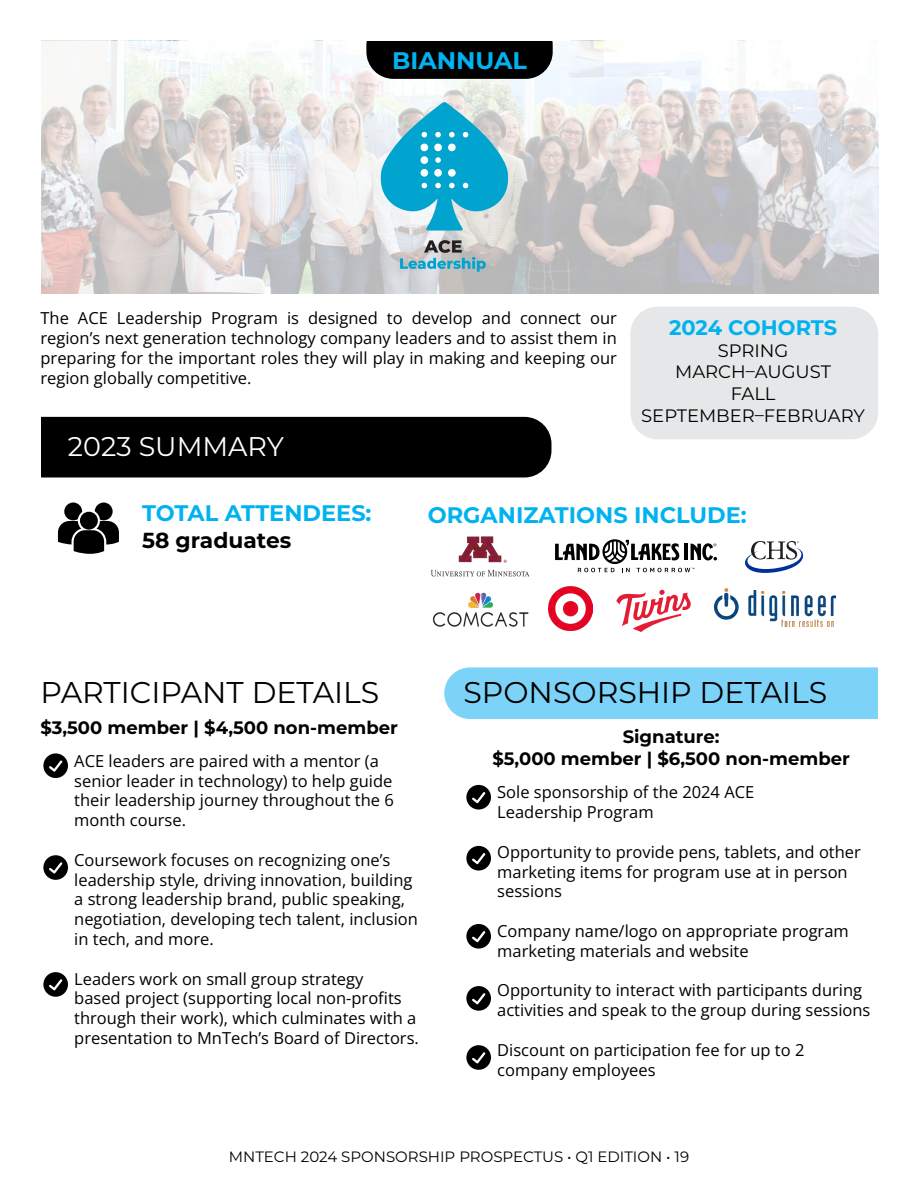
<style>
.page{position:relative;width:918px;height:1188px;background:#fff}
.page>*{position:absolute;margin:0;border:0;box-sizing:border-box;transform-origin:0 0}
.t1{font:30px "Montserrat";color:#000}
.t2{font:27px "Montserrat";color:#fff}
.t3{font:700 24px "Montserrat";color:#00b3f0}
.t4{font:700 22.5px "Montserrat";color:#00b3f0}
.t5{font:700 21.75px "Montserrat";color:#000}
.t6{font:700 21px "Montserrat";letter-spacing:-.005em;color:#00b3f0}
.t7{font:700 18px/21.6px "Montserrat";color:#000;text-align:center}
.t8{font:18px/21.6px "Montserrat";color:#000;text-align:center}
.t9{font:16.5px/19.8px "Open Sans";color:#000}
.t10{font:15px "Montserrat";color:#000}
</style>
<div class="page">
<div style="left:444px;top:667px;width:466px;height:52px;background:#7cd3f7;border-radius:26px"></div>
<svg style="left:41px;top:41px;width:838px;height:253px"></svg>
<div style="left:366px;top:18px;width:187px;height:61px;background:#000;border-radius:27px"></div>
<div style="left:350px;top:3px;width:220px;height:38px;background:#fff"></div>
<div style="left:630px;top:307px;width:248px;height:132px;background:#e6e7e8;border-radius:27px"></div>
<div style="left:12px;top:417px;width:539px;height:60px;background:#000;border-radius:27px"></div>
<div style="left:0;top:402px;width:41px;height:91px;background:#fff"></div>
<div style="left:879px;top:650px;width:39px;height:91px;background:#fff"></div>
<div style="left:43px;top:753px;width:25px;height:25px;background:#000;border-radius:50%"></div>
<svg style="left:49px;top:760px;width:13px;height:12px"></svg>
<div style="left:466px;top:785px;width:25px;height:25px;background:#000;border-radius:50%"></div>
<svg style="left:472px;top:792px;width:13px;height:11px"></svg>
<div style="left:43px;top:855px;width:25px;height:25px;background:#000;border-radius:50%"></div>
<svg style="left:49px;top:862px;width:13px;height:11px"></svg>
<div style="left:466px;top:846px;width:25px;height:25px;background:#000;border-radius:50%"></div>
<svg style="left:472px;top:853px;width:13px;height:11px"></svg>
<div style="left:43px;top:972px;width:25px;height:25px;background:#000;border-radius:50%"></div>
<svg style="left:49px;top:979px;width:13px;height:11px"></svg>
<div style="left:466px;top:924px;width:25px;height:25px;background:#000;border-radius:50%"></div>
<svg style="left:472px;top:931px;width:13px;height:11px"></svg>
<div style="left:466px;top:986px;width:25px;height:25px;background:#000;border-radius:50%"></div>
<svg style="left:472px;top:993px;width:13px;height:11px"></svg>
<div style="left:466px;top:1045px;width:25px;height:25px;background:#000;border-radius:50%"></div>
<svg style="left:472px;top:1052px;width:13px;height:11px"></svg>
<svg style="left:400px;top:239px;width:86px;height:33px;background:#9cb5bc"></svg>
<svg style="left:381px;top:102px;width:127px;height:129px;background:#5cbed7"></svg>
<svg style="left:745px;top:541px;width:58px;height:32px"></svg>
<img style="left:714px;top:588px;width:121px;height:38px">
<svg style="left:555px;top:539px;width:162px;height:33px"></svg>
<svg style="left:616px;top:590px;width:75px;height:42px"></svg>
<img style="left:548px;top:586px;width:44px;height:45px">
<img style="left:431px;top:536px;width:99px;height:41px">
<img style="left:432px;top:592px;width:97px;height:35px">
<svg style="left:58px;top:503px;width:61px;height:51px"></svg>
<h3 class="t3" style="left:392px;top:43px;width:136px">BIANNUAL</h3>
<p class="t9" style="left:40px;top:308px;width:578px;text-align:justify">The ACE Leadership Program is designed to develop and connect our region’s next generation technology company leaders and to assist them in preparing for the important roles they will play in making and keeping our region globally competitive.</p>
<h2 class="t2" style="left:68px;top:428px;width:217px">2023 SUMMARY</h2>
<p class="t6" style="left:669px;top:313px;width:170px">2024 COHORTS</p>
<p class="t8" style="left:641px;top:339px;width:225px">SPRING<br>MARCH–AUGUST<br>FALL<br>SEPTEMBER–FEBRUARY</p>
<h3 class="t4" style="left:142px;top:497px;width:231px">TOTAL ATTENDEES:</h3>
<h3 class="t5" style="left:142px;top:524px;width:151px">58 graduates</h3>
<h3 class="t4" style="left:428px;top:498px;width:321px">ORGANIZATIONS INCLUDE:</h3>
<h1 class="t1" style="left:40px;top:672px;width:340px">PARTICIPANT DETAILS</h1>
<h1 class="t1" style="left:464px;top:672px;width:365px">SPONSORSHIP DETAILS</h1>
<p class="t7" style="left:40px;top:716px;width:359px">$3,500 member | $4,500 non-member</p>
<p class="t9" style="left:74px;top:751px;width:321px">ACE leaders are paired with a mentor (a senior leader in technology) to help guide their leadership journey throughout the 6 month course.</p>
<p class="t9" style="left:74px;top:850px;width:345px">Coursework focuses on recognizing one’s leadership style, driving innovation, building a strong leadership brand, public speaking, negotiation, developing tech talent, inclusion in tech, and more.</p>
<p class="t9" style="left:74px;top:968px;width:346px">Leaders work on small group strategy<br>based project (supporting local non-profits through their work), which culminates with a presentation to MnTech’s Board of Directors.</p>
<p class="t7" style="left:492px;top:725px;width:359px">Signature:<br>$5,000 member | $6,500 non-member</p>
<p class="t9" style="left:497px;top:782px;width:259px">Sole sponsorship of the 2024 ACE<br>Leadership Program</p>
<p class="t9" style="left:497px;top:841px;width:365px">Opportunity to provide pens, tablets, and other marketing items for program use at in person sessions</p>
<p class="t9" style="left:497px;top:921px;width:353px">Company name/logo on appropriate program marketing materials and website</p>
<p class="t9" style="left:497px;top:980px;width:375px">Opportunity to interact with participants during activities and speak to the group during sessions</p>
<p class="t9" style="left:497px;top:1039px;width:309px">Discount on participation fee for up to 2 company employees</p>
<p class="t10" style="left:229px;top:1146px;width:462px">MNTECH 2024 SPONSORSHIP PROSPECTUS • Q1 EDITION • 19</p>
</div>
